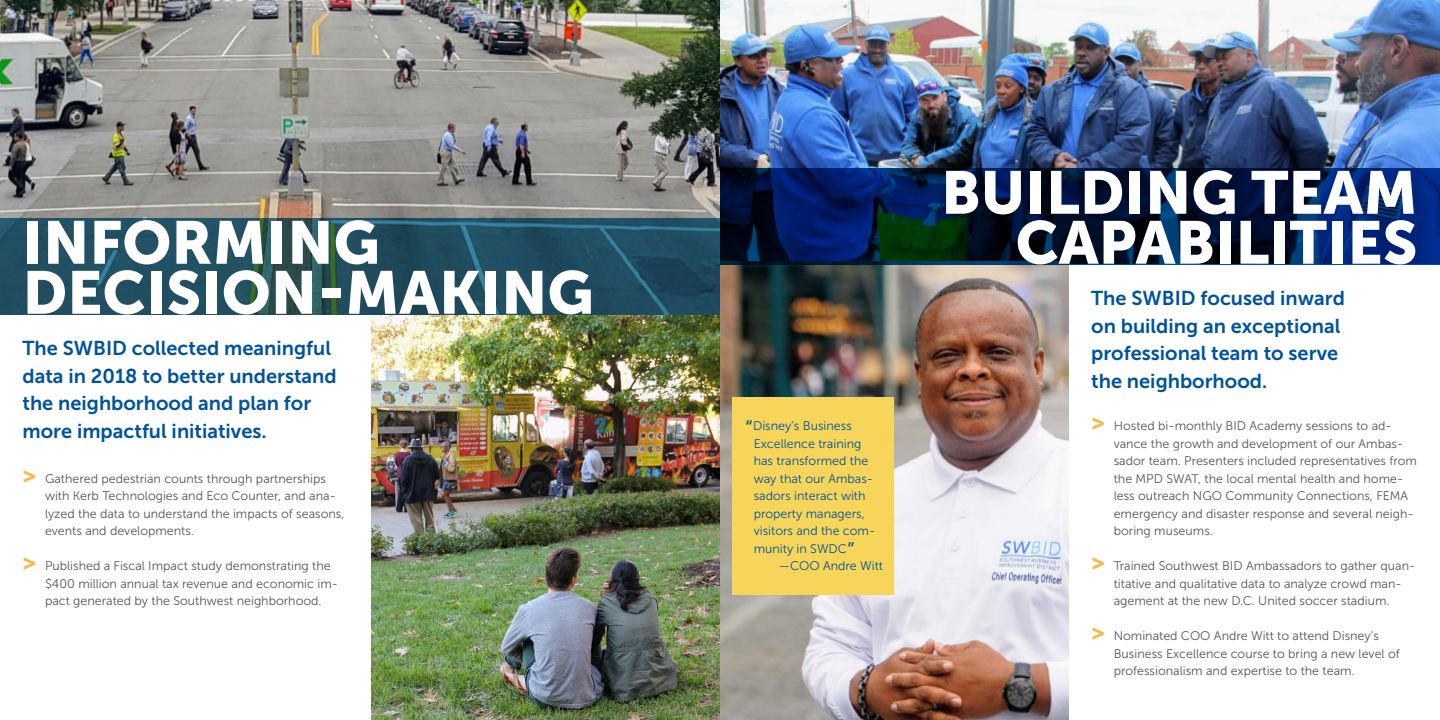
<style>
.page{position:relative;width:1440px;height:720px;background:#fff}
.page>*{position:absolute;margin:0;border:0;box-sizing:border-box;transform-origin:0 0}
.t1{font:60px/50px "Museo Sans 900";color:#fff}
.Intro{font:20px/27.5px "Museo Sans 700";color:#00539b}
.t2{font:12.5px/17.5px "Museo Sans 300";color:#555}
.Body{font:12.5px/17.5px "Museo Sans 300";color:#00539b}
.s1{font-family:"Museo Sans 900";font-size:22.5px;color:#f7b94f}
.s2{font-size:25px}
</style>
<div class="page">
<img style="left:720px;top:0;width:720px;height:169px">
<img style="left:371px;top:315px;width:349px;height:405px">
<img style="left:720px;top:265px;width:349px;height:455px">
<div style="left:732px;top:398px;width:162px;height:197px;background:#f7d55b"></div>
<img style="left:0;top:0;width:720px;height:219px">
<svg style="left:720px;top:169px;width:720px;height:96px;background:#001943"></svg>
<svg style="left:0;top:219px;width:720px;height:96px;background:#224f5f"></svg>
<p class="t1" style="left:22px;top:218px;width:573px">INFORMING<br>DECISION-MAKING</p>
<p class="Intro" style="left:22px;top:335px;width:316px">The SWBID collected meaningful data in 2018 to better understand the neighborhood and plan for more impactful initiatives.</p>
<p class="t2" style="left:45px;top:470px;width:301px;text-indent:-22px"><span class="s1">&gt;</span> Gathered pedestrian counts through partnerships with Kerb Technologies and Eco Counter, and ana&shy;lyzed the data to understand the impacts of seasons, events and developments.</p>
<p class="t2" style="left:45px;top:557px;width:294px;text-indent:-22px"><span class="s1">&gt;</span> Published a Fiscal Impact study demonstrating the $400 million annual tax revenue and economic im&shy;pact generated by the Southwest neighborhood.</p>
<p class="Body" style="left:754px;top:417px;width:123px;text-indent:-9px"><span class="s2">“</span>Disney’s Business<br>Excellence training has transformed the way that our Ambas&shy;sadors interact with property managers, visitors and the com&shy;munity in SWDC<span class="s2">”</span></p>
<p class="Body" style="left:779px;top:557px;width:106px">—COO Andre Witt</p>
<p class="t1" style="left:941px;top:168px;width:478px;text-align:right">BUILDING TEAM<br>CAPABILITIES</p>
<p class="Intro" style="left:1091px;top:285px;width:255px">The SWBID focused inward on building an exceptional professional team to serve the neighborhood.</p>
<p class="t2" style="left:1114px;top:417px;width:305px;text-indent:-22px"><span class="s1">&gt;</span> Hosted bi-monthly BID Academy sessions to ad&shy;vance the growth and development of our Ambas&shy;sador team. Presenters included representatives from the MPD SWAT, the local mental health and home&shy;less outreach NGO Community Connections, FEMA emergency and disaster response and several neigh&shy;boring museums.</p>
<p class="t2" style="left:1114px;top:557px;width:303px;text-indent:-22px"><span class="s1">&gt;</span> Trained Southwest BID Ambassadors to gather quan&shy;titative and qualitative data to analyze crowd man&shy;agement at the new D.C. United soccer stadium.</p>
<p class="t2" style="left:1114px;top:627px;width:288px;text-indent:-22px"><span class="s1">&gt;</span> Nominated COO Andre Witt to attend Disney’s<br>Business Excellence course to bring a new level of professionalism and expertise to the team.</p>
</div>
